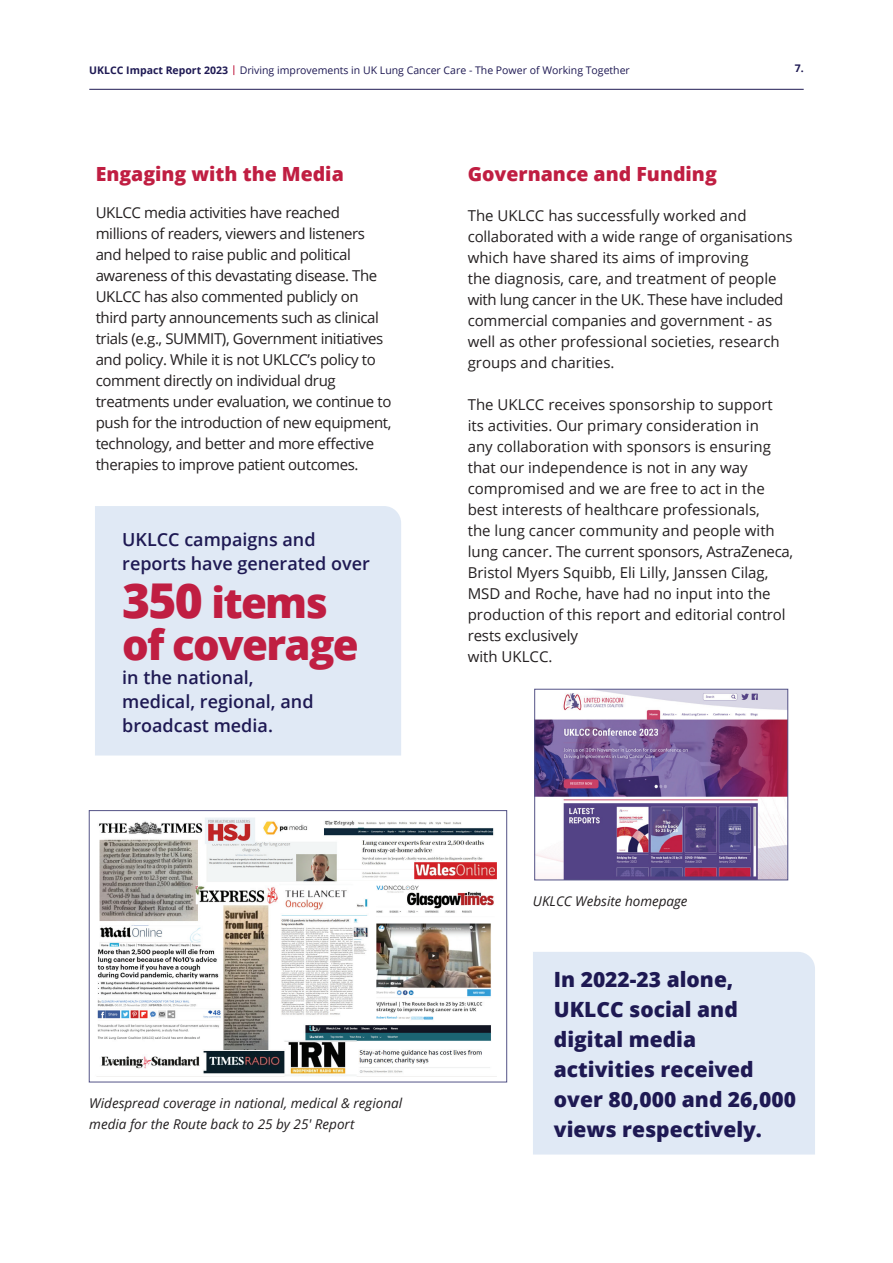
<style>
.page{position:relative;width:893px;height:1263px;background:#fff}
.page>*{position:absolute;margin:0;border:0;box-sizing:border-box;transform-origin:0 0}
.t1{font:800 42px/42px "Open Sans";letter-spacing:-.04em;color:#c01e42}
.t2{font:800 21px/30px "Open Sans";color:#1e1953}
.t3{font:800 19.5px "Open Sans";color:#c01e42}
.t4{font:600 18px/24px "Open Sans";color:#1e1953}
.t5{font:15px/21px "Open Sans";letter-spacing:-.01em;color:#231f20}
.t6{font:italic 13.5px/21px "Open Sans";color:#231f20}
.t7{font:10.5px "Open Sans";color:#1e1953}
.t8{font:700 10.5px "Open Sans";color:#1e1953}
.s1{font-weight:700}
.s2{font-size:48px}
</style>
<div class="page">
<div style="left:95px;top:506px;width:306px;height:249px;background:#e0e9f5"></div>
<div style="left:533px;top:952px;width:282px;height:202px;background:#e0e9f5"></div>
<hr style="left:89px;top:89px;width:715px;height:1px;background:#1e1953">
<img style="left:97px;top:818px;width:400px;height:259px">
<div style="left:89px;top:810px;width:418px;height:272px;border:1px solid #545387"></div>
<img style="left:536px;top:691px;width:250px;height:187px">
<div style="left:534px;top:689px;width:254px;height:191px;border:1px solid #545387"></div>
<p class="t7" style="left:89px;top:63px;width:542px"><span class="s1">UKLCC Impact Report 2023</span> Driving improvements in UK Lung Cancer Care - The Power of Working Together</p>
<p class="t8" style="left:795px;top:61px;width:10px">7.</p>
<h3 class="t3" style="left:96px;top:159px;width:250px">Engaging with the Media</h3>
<p class="t5" style="left:96px;top:202px;width:297px">UKLCC media activities have reached millions of readers, viewers and listeners and helped to raise public and political awareness of this devastating disease. The UKLCC has also commented publicly on third party announcements such as clinical trials (e.g., SUMMIT), Government initiatives and policy. While it is not UKLCC’s policy to comment directly on individual drug treatments under evaluation, we continue to push for the introduction of new equipment, technology, and better and more effective therapies to improve patient outcomes.</p>
<p class="t4" style="left:122px;top:527px;width:249px">UKLCC campaigns and reports have generated over</p>
<h1 class="t1" style="left:122px;top:579px;width:238px"><span class="s2">350</span> items of coverage</h1>
<p class="t4" style="left:122px;top:665px;width:193px">in the national, medical, regional, and broadcast media.</p>
<h3 class="t3" style="left:468px;top:159px;width:251px">Governance and Funding</h3>
<p class="t5" style="left:468px;top:205px;width:326px">The UKLCC has successfully worked and collaborated with a wide range of organisations which have shared its aims of improving<br>the diagnosis, care, and treatment of people with lung cancer in the UK. These have included commercial companies and government - as well as other professional societies, research groups and charities.</p>
<p class="t5" style="left:468px;top:393px;width:327px">The UKLCC receives sponsorship to support<br>its activities. Our primary consideration in<br>any collaboration with sponsors is ensuring that our independence is not in any way compromised and we are free to act in the best interests of healthcare professionals,<br>the lung cancer community and people with lung cancer. The current sponsors, AstraZeneca, Bristol Myers Squibb, Eli Lilly, Janssen Cilag, MSD and Roche, have had no input into the production of this report and editorial control rests exclusively<br>with UKLCC.</p>
<p class="t6" style="left:89px;top:1092px;width:314px">Widespread coverage in national, medical &amp; regional media for the Route back to 25 by 25' Report</p>
<p class="t6" style="left:533px;top:890px;width:156px">UKLCC Website homepage</p>
<h2 class="t2" style="left:554px;top:963px;width:244px">In 2022-23 alone,<br>UKLCC social and digital media activities received over 80,000 and 26,000 views respectively.</h2>
</div>
